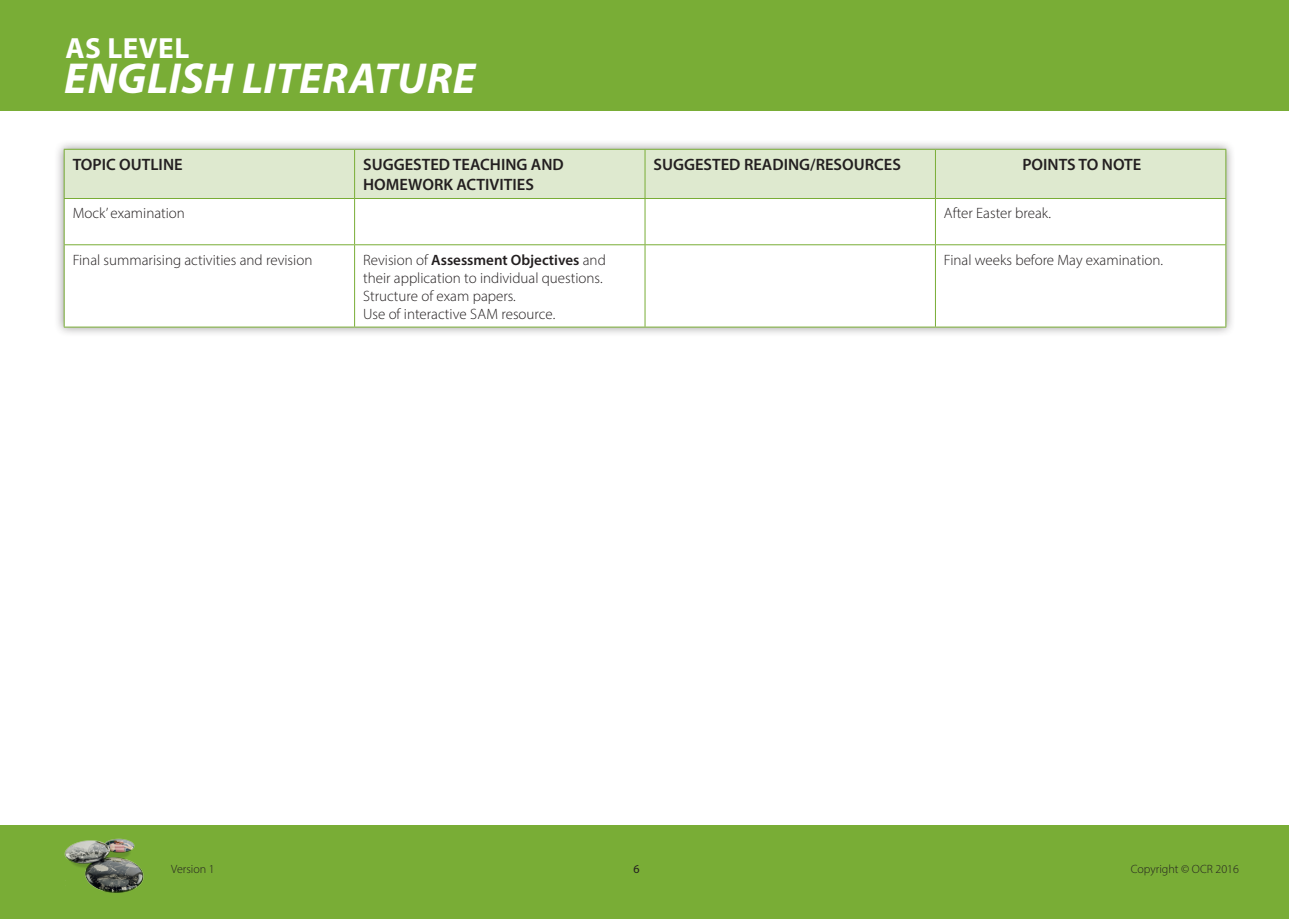
<style>
.page{position:relative;width:1289px;height:919px;background:#fff}
.page>*{position:absolute;margin:0;border:0;box-sizing:border-box;transform-origin:0 0}
.t1{font:italic 700 43.5px "Myriad Pro";letter-spacing:.015em;color:#fff}
.t2{font:700 29.25px "Myriad Pro";letter-spacing:.02em;color:#fff}
.t3{font:600 16.5px/19.8px "Myriad Pro";color:#231f20}
.Body_10pt{font:300 15px/18px "Myriad Pro";color:#231f20}
.t4{font:300 12px "Myriad Pro";color:#231f20}
.t5{font:12px "Myriad Pro";color:#231f20}
.s1{font-weight:600}
</style>
<div class="page">
<div style="left:0;top:0;width:1288px;height:111px;background:#79ad36"></div>
<div style="left:0;top:825px;width:1288px;height:93px;background:#79ad36"></div>
<img style="left:64px;top:838px;width:80px;height:54px">
<div style="left:54px;top:139px;width:1182px;height:198px;background:#231f20;opacity:.45"></div>
<div style="left:65px;top:150px;width:1160px;height:48px;background:#dee9cf"></div>
<svg style="left:65px;top:199px;width:1160px;height:128px"></svg>
<hr style="left:64px;top:150px;width:1px;height:48px;background:#79ad36">
<hr style="left:64px;top:149px;width:290px;height:1px;background:#79ad36">
<hr style="left:354px;top:149px;width:291px;height:1px;background:#79ad36">
<hr style="left:645px;top:149px;width:290px;height:1px;background:#79ad36">
<hr style="left:935px;top:149px;width:291px;height:1px;background:#79ad36">
<hr style="left:354px;top:150px;width:1px;height:48px;background:#79ad36">
<hr style="left:644px;top:150px;width:1px;height:48px;background:#79ad36">
<hr style="left:935px;top:150px;width:1px;height:48px;background:#79ad36">
<hr style="left:1225px;top:150px;width:1px;height:48px;background:#79ad36">
<hr style="left:64px;top:198px;width:290px;height:1px;background:#79ad36">
<hr style="left:354px;top:198px;width:291px;height:1px;background:#79ad36">
<hr style="left:645px;top:198px;width:290px;height:1px;background:#79ad36">
<hr style="left:935px;top:198px;width:291px;height:1px;background:#79ad36">
<hr style="left:64px;top:199px;width:1px;height:45px;background:#79ad36">
<hr style="left:64px;top:245px;width:1px;height:82px;background:#79ad36">
<hr style="left:354px;top:199px;width:1px;height:45px;background:#79ad36">
<hr style="left:354px;top:245px;width:1px;height:82px;background:#79ad36">
<hr style="left:644px;top:199px;width:1px;height:45px;background:#79ad36">
<hr style="left:644px;top:245px;width:1px;height:82px;background:#79ad36">
<hr style="left:935px;top:199px;width:1px;height:45px;background:#79ad36">
<hr style="left:935px;top:245px;width:1px;height:82px;background:#79ad36">
<hr style="left:1225px;top:199px;width:1px;height:45px;background:#79ad36">
<hr style="left:1225px;top:245px;width:1px;height:82px;background:#79ad36">
<hr style="left:64px;top:244px;width:290px;height:1px;background:#79ad36">
<hr style="left:64px;top:327px;width:290px;height:1px;background:#79ad36">
<hr style="left:354px;top:244px;width:291px;height:1px;background:#79ad36">
<hr style="left:354px;top:327px;width:291px;height:1px;background:#79ad36">
<hr style="left:645px;top:244px;width:290px;height:1px;background:#79ad36">
<hr style="left:645px;top:327px;width:290px;height:1px;background:#79ad36">
<hr style="left:935px;top:244px;width:291px;height:1px;background:#79ad36">
<hr style="left:935px;top:327px;width:291px;height:1px;background:#79ad36">
<h2 class="t2" style="left:65px;top:29px;width:125px">AS LEVEL</h2>
<h1 class="t1" style="left:64px;top:50px;width:412px">ENGLISH LITERATURE</h1>
<p class="t3" style="left:73px;top:154px;width:111px">TOPIC OUTLINE</p>
<p class="t3" style="left:363px;top:154px;width:202px">SUGGESTED TEACHING AND<br>HOMEWORK ACTIVITIES</p>
<p class="t3" style="left:653px;top:154px;width:249px">SUGGESTED READING/RESOURCES</p>
<p class="t3" style="left:1022px;top:154px;width:120px">POINTS TO NOTE</p>
<p class="Body_10pt" style="left:73px;top:204px;width:114px">Mock’ examination</p>
<p class="Body_10pt" style="left:943px;top:204px;width:109px">After Easter break.</p>
<p class="Body_10pt" style="left:73px;top:250px;width:241px">Final summarising activities and revision</p>
<p class="Body_10pt" style="left:363px;top:250px;width:244px">Revision of <span class="s1">Assessment Objectives</span> and their application to individual questions.</p>
<p class="Body_10pt" style="left:363px;top:286px;width:154px">Structure of exam papers.</p>
<p class="Body_10pt" style="left:363px;top:304px;width:194px">Use of interactive SAM resource.</p>
<p class="Body_10pt" style="left:943px;top:250px;width:221px">Final weeks before May examination.</p>
<p class="t4" style="left:171px;top:861px;width:45px">Version 1</p>
<p class="t5" style="left:633px;top:861px;width:8px">6</p>
<p class="t4" style="left:1130px;top:861px;width:110px">Copyright © OCR 2016</p>
</div>
